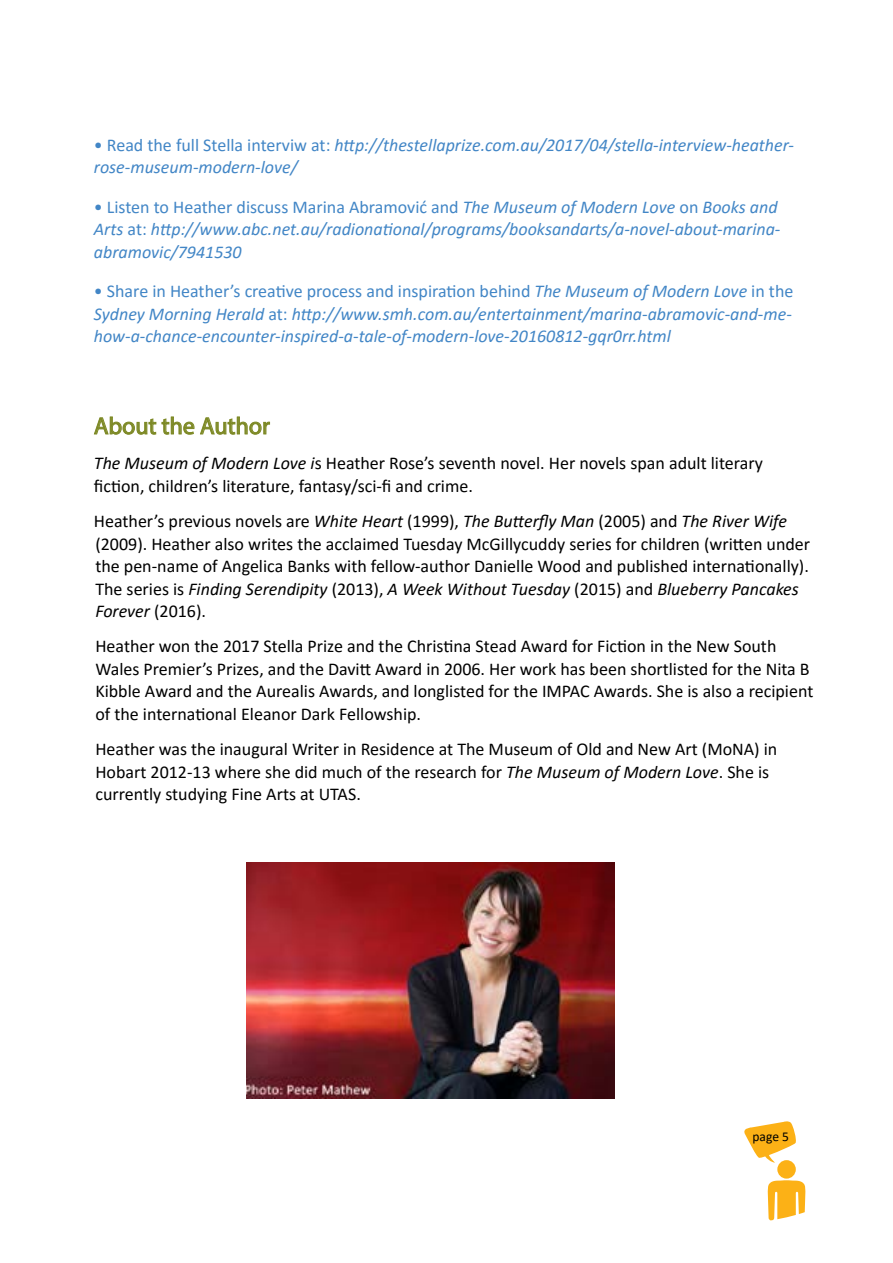
<style>
.page{position:relative;width:893px;height:1263px;background:#fff}
.page>*{position:absolute;margin:0;border:0;box-sizing:border-box;transform-origin:0 0}
.t1{font:24px "Myriad Pro";color:#7d8925}
.t2{font:18px/22.5px "Calibri";color:#000}
.t3{font:italic 18px/22.5px "Calibri";color:#4286c6}
.t4{font:13.5px "Calibri";color:#000}
.s1{font-style:normal}
.s2{font-style:italic}
</style>
<div class="page">
<div style="left:777px;top:1160px;width:19px;height:18px;background:#fcb116;border-radius:50%"></div>
<svg style="left:768px;top:1180px;width:37px;height:40px"></svg>
<svg style="left:744px;top:1121px;width:52px;height:42px"></svg>
<svg style="left:93px;top:416px;width:177px;height:19px"></svg>
<img style="left:247px;top:862px;width:367px;height:236px">
<p class="t3" style="left:94px;top:133px;width:702px"><span class="s1">• Read the full Stella interviw at:</span> http://thestellaprize.com.au/2017/04/stella-interview-heather&shy;rose-museum-modern-love/</p>
<p class="t3" style="left:94px;top:195px;width:688px"><span class="s1">• Listen to Heather discuss Marina Abramović and</span> The Museum of Modern Love <span class="s1">on</span> Books and<br>Arts <span class="s1">at:</span> http://www.abc.net.au/radionational/programs/booksandarts/a-novel-about-marina&shy;abramovic/7941530</p>
<p class="t3" style="left:94px;top:279px;width:701px;text-align:justify"><span class="s1">• Share in Heather’s creative process and inspiration behind</span> The Museum of Modern Love <span class="s1">in the </span>Sydney Morning Herald <span class="s1">at:</span> http://www.smh.com.au/entertainment/marina-abramovic-and-me&shy;how-a-chance-encounter-inspired-a-tale-of-modern-love-20160812-gqr0rr.html</p>
<h1 class="t1" style="left:94px;top:411px;width:177px">About the Author</h1>
<p class="t2" style="left:94px;top:451px;width:670px"><span class="s2">The Museum of Modern Love i</span>s Heather Rose’s seventh novel. Her novels span adult literary fiction, children’s literature, fantasy/sci-fi and crime.</p>
<p class="t2" style="left:94px;top:509px;width:718px">Heather’s previous novels are <span class="s2">White Heart</span> (1999), <span class="s2">The Butterfly Man</span> (2005) and <span class="s2">The River Wife </span>(2009). Heather also writes the acclaimed Tuesday McGillycuddy series for children (written under the pen-name of Angelica Banks with fellow-author Danielle Wood and published internationally).<br>The series is <span class="s2">Finding Serendipity</span> (2013), <span class="s2">A Week Without Tuesday</span> (2015) and <span class="s2">Blueberry Pancakes Forever</span> (2016).</p>
<p class="t2" style="left:95px;top:634px;width:719px">Heather won the 2017 Stella Prize and the Christina Stead Award for Fiction in the New South Wales Premier’s Prizes, and the Davitt Award in 2006. Her work has been shortlisted for the Nita B Kibble Award and the Aurealis Awards, and longlisted for the IMPAC Awards. She is also a recipient of the international Eleanor Dark Fellowship.</p>
<p class="t2" style="left:95px;top:737px;width:683px">Heather was the inaugural Writer in Residence at The Museum of Old and New Art (MoNA) in<br>Hobart 2012-13 where she did much of the research for <span class="s2">The Museum of Modern Love</span>. She is currently studying Fine Arts at UTAS.</p>
<p class="t4" style="left:752px;top:1127px;width:38px">page 5</p>
</div>
